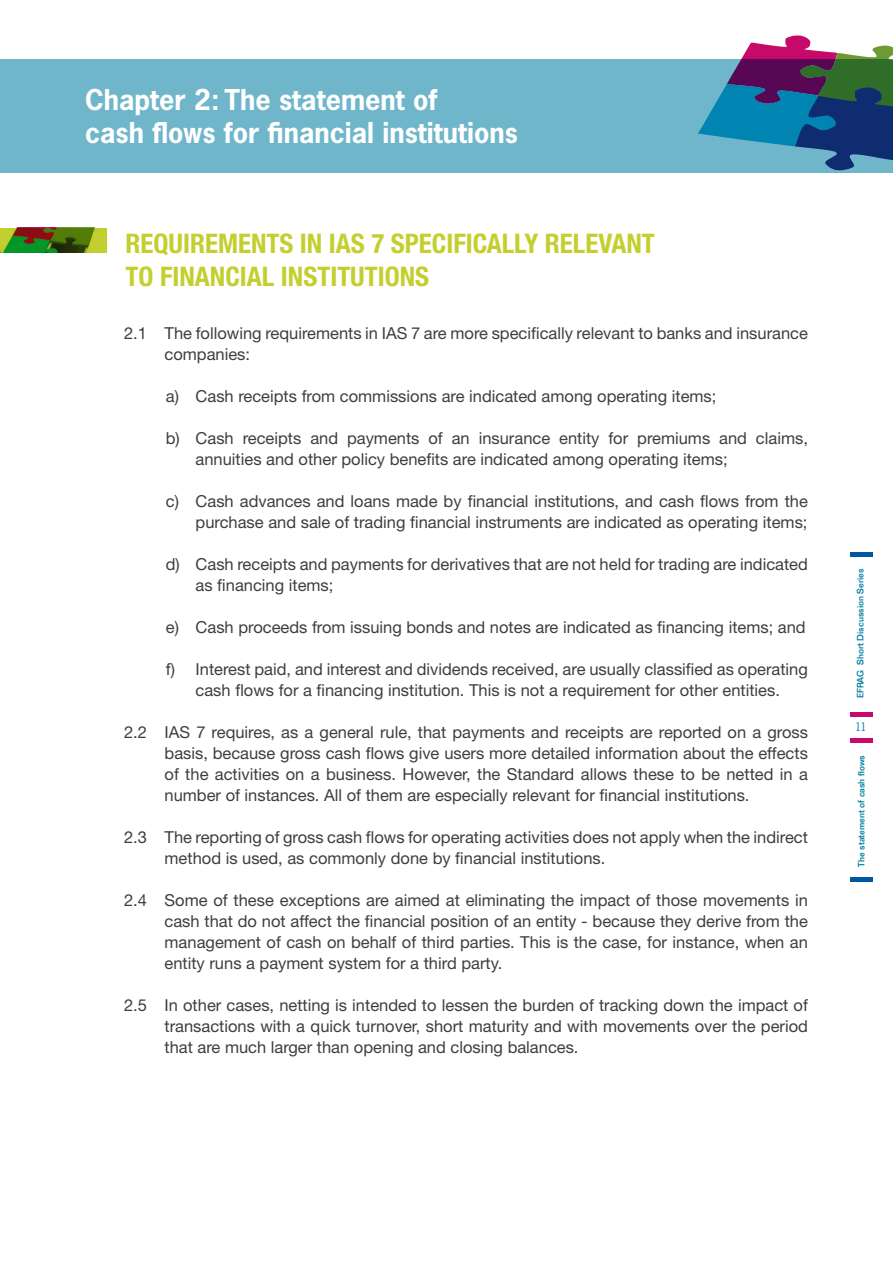
<style>
.page{position:relative;width:893px;height:1263px;background:#fff}
.page>*{position:absolute;margin:0;border:0;box-sizing:border-box;transform-origin:0 0}
.body{font:700 condensed 27px "Helvetica Neue LT Std";color:#c3cf2f}
.t1{font:700 27px/32.4px "News Gothic Std";color:#fff}
.abcd{font:16.5px/21px "Helvetica Neue LT Std";color:#3e3e3f}
.t2{font:12px "Trade Gothic LT Std Cn 18";color:#007ea2}
.t3{font:500 9px "Folio Std";color:#007ea2}
</style>
<div class="page">
<div style="left:0;top:59px;width:893px;height:114px;background:#70b6ca"></div>
<svg style="left:698px;top:35px;width:195px;height:135px"></svg>
<hr style="left:850px;top:739px;width:23px;height:4px;background:#c70a6a">
<hr style="left:850px;top:712px;width:23px;height:4px;background:#c70a6a">
<hr style="left:850px;top:553px;width:23px;height:4px;background:#0155a5">
<hr style="left:850px;top:877px;width:23px;height:4px;background:#0155a5">
<img style="left:0;top:228px;width:107px;height:25px">
<p class="t1" style="left:85px;top:83px;width:434px">Chapter 2: The statement of<br>cash flows for financial institutions</p>
<p class="body" style="left:126px;top:227px;width:531px">REQUIREMENTS IN IAS 7 SPECIFICALLY RELEVANT</p>
<p class="body" style="left:126px;top:260px;width:305px">TO FINANCIAL INSTITUTIONS</p>
<p class="abcd" style="left:165px;top:322px;width:645px;text-indent:-40px">2.1 The following requirements in IAS 7 are more specifically relevant to banks and insurance companies:</p>
<p class="abcd" style="left:166px;top:385px;width:552px">a) Cash receipts from commissions are indicated among operating items;</p>
<p class="abcd" style="left:196px;top:427px;width:614px;text-indent:-30px">b) Cash receipts and payments of an insurance entity for premiums and claims, annuities and other policy benefits are indicated among operating items;</p>
<p class="abcd" style="left:166px;top:490px;width:644px;text-align:right">c) Cash advances and loans made by financial institutions, and cash flows from the purchase and sale of trading financial instruments are indicated as operating items;</p>
<p class="abcd" style="left:196px;top:553px;width:614px;text-indent:-30px">d) Cash receipts and payments for derivatives that are not held for trading are indicated as financing items;</p>
<p class="abcd" style="left:166px;top:616px;width:641px">e) Cash proceeds from issuing bonds and notes are indicated as financing items; and</p>
<p class="abcd" style="left:166px;top:658px;width:644px;text-align:center">f) Interest paid, and interest and dividends received, are usually classified as operating cash flows for a financing institution. This is not a requirement for other entities.</p>
<p class="abcd" style="left:165px;top:721px;width:645px;text-align:justify;text-indent:-40px">2.2 IAS 7 requires, as a general rule, that payments and receipts are reported on a gross basis, because gross cash flows give users more detailed information about the effects of the activities on a business. However, the Standard allows these to be netted in a number of instances. All of them are especially relevant for financial institutions.</p>
<p class="abcd" style="left:165px;top:826px;width:645px;text-indent:-40px">2.3 The reporting of gross cash flows for operating activities does not apply when the indirect method is used, as commonly done by financial institutions.</p>
<p class="abcd" style="left:165px;top:889px;width:645px;text-align:justify;text-indent:-40px">2.4 Some of these exceptions are aimed at eliminating the impact of those movements in cash that do not affect the financial position of an entity - because they derive from the management of cash on behalf of third parties. This is the case, for instance, when an entity runs a payment system for a third party.</p>
<p class="abcd" style="left:165px;top:994px;width:645px;text-align:justify;text-indent:-40px">2.5 In other cases, netting is intended to lessen the burden of tracking down the impact of transactions with a quick turnover, short maturity and with movements over the period that are much larger than opening and closing balances.</p>
<p class="t3" style="left:855px;top:698px;width:132px;rotate:-90deg">EFRAG Short Discussion Series</p>
<p class="t2" style="left:855px;top:720px;width:12px">11</p>
<p class="t3" style="left:856px;top:867px;width:113px;rotate:-90deg">The statement of cash flows</p>
</div>
